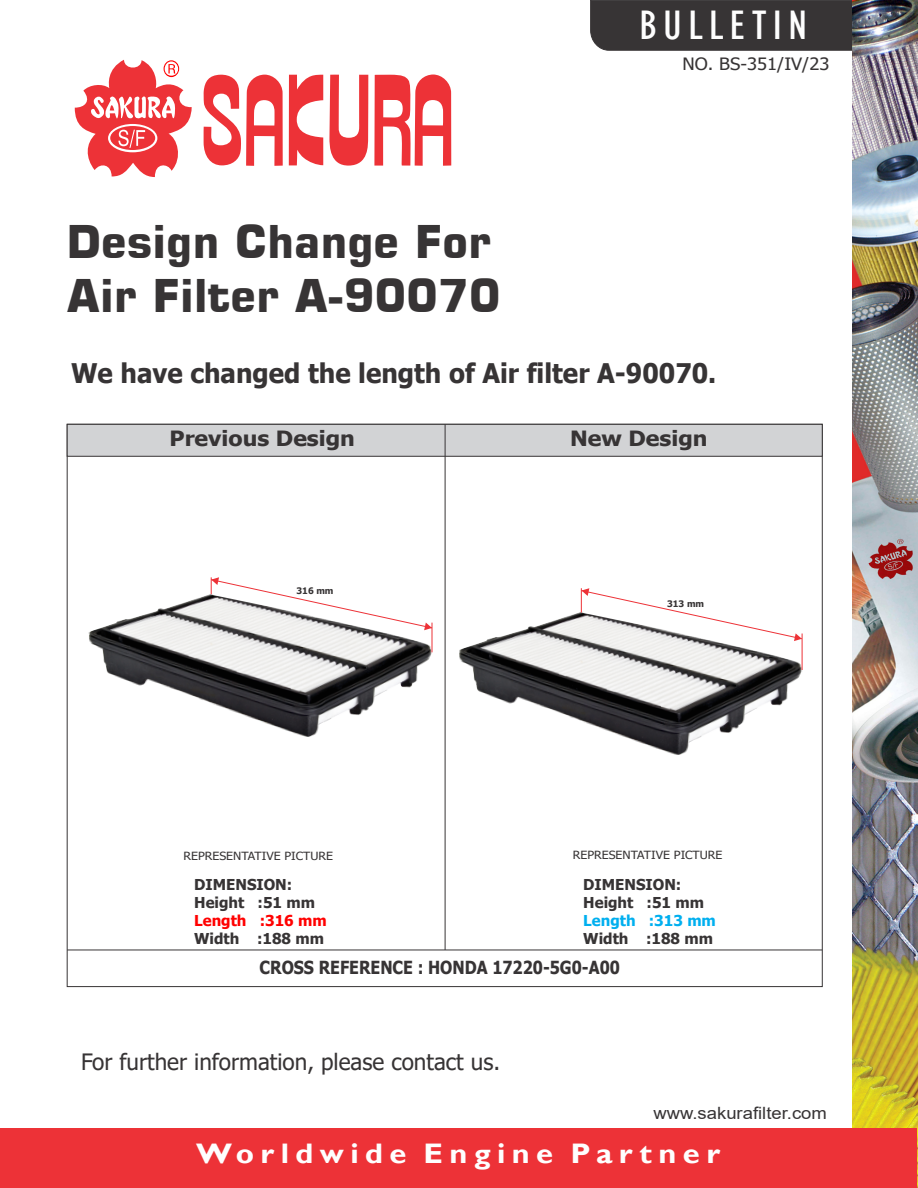
<style>
.page{position:relative;width:918px;height:1188px;background:#fff}
.page>*{position:absolute;margin:0;border:0;box-sizing:border-box;transform-origin:0 0}
.t1{font:700 45px/54.2px "Square 721 BT";color:#373435}
.t2{font:condensed 42.3px "Gill Sans";letter-spacing:.135em;color:#fefefe;scale:1.09 1}
.t3{font:700 28.2px "Gill Sans";letter-spacing:.21em;color:#fefefe;scale:1.09 1}
.t4{font:700 27px "Tahoma";color:#373435;scale:.96 1}
.t5{font:22.5px "Tahoma";color:#373435}
.t6{font:700 21px "Tahoma";color:#373435;scale:1.09 1}
.t7{font:700 18px "Tahoma";color:#373435;scale:.88 1}
.t8{font:16.95px "Arial";color:#373435;scale:1.09 1}
.t9{font:16.95px "Tahoma";color:#373435;scale:1.09 1}
.t10{font:700 15px/18.1px "Tahoma";color:#373435}
.t11{font:700 15px "Tahoma";color:#f00}
.t12{font:700 15px "Tahoma";color:#00afef}
.t13{font:11.25px "Tahoma";color:#373435;scale:1.09 1}
.t14{font:700 9px "Tahoma";color:#373435}
</style>
<div class="page">
<div style="left:590px;top:0;width:263px;height:51px;background:#373435"></div>
<img style="left:853px;top:0;width:65px;height:1188px">
<div style="left:0;top:1128px;width:917px;height:60px;background:#ed3237"></div>
<svg style="left:67px;top:424px;width:756px;height:33px;background:#c9c9cb"></svg>
<svg style="left:75px;top:60px;width:117px;height:117px"></svg>
<svg style="left:289px;top:75px;width:34px;height:90px"></svg>
<svg style="left:204px;top:74px;width:79px;height:92px"></svg>
<svg style="left:329px;top:75px;width:122px;height:91px"></svg>
<hr style="left:445px;top:424px;width:1px;height:526px;background:#373435">
<hr style="left:67px;top:950px;width:755px;height:1px;background:#373435">
<img style="left:89px;top:594px;width:343px;height:143px">
<img style="left:459px;top:612px;width:343px;height:143px">
<hr style="left:802px;top:634px;width:1px;height:36px;background:#ed3237">
<svg style="left:211px;top:577px;width:222px;height:75px"></svg>
<svg style="left:581px;top:588px;width:221px;height:53px"></svg>
<h2 class="t2" style="left:639px;top:10px;width:156px">BULLETIN</h2>
<h1 class="t1" style="left:67px;top:219px;width:436px">Design Change For<br>Air Filter A-90070</h1>
<p class="t9" style="left:683px;top:57px;width:136px">NO. BS-351/IV/23</p>
<h3 class="t4" style="left:71px;top:363px;width:674px">We have changed the length of Air filter A-90070.</h3>
<h3 class="t6" style="left:170px;top:430px;width:172px">Previous Design</h3>
<h3 class="t6" style="left:570px;top:430px;width:128px">New Design</h3>
<p class="t14" style="left:297px;top:587px;width:39px">316 mm</p>
<p class="t14" style="left:667px;top:600px;width:39px">313 mm</p>
<p class="t13" style="left:183px;top:851px;width:139px">REPRESENTATIVE PICTURE</p>
<p class="t13" style="left:573px;top:851px;width:139px">REPRESENTATIVE PICTURE</p>
<p class="t10" style="left:583px;top:876px;width:122px">DIMENSION:<br>Height :51 mm</p>
<p class="t12" style="left:583px;top:914px;width:134px">Length :313 mm</p>
<p class="t10" style="left:583px;top:931px;width:131px">Width :188 mm</p>
<p class="t7" style="left:260px;top:960px;width:411px">CROSS REFERENCE : HONDA 17220-5G0-A00</p>
<p class="t10" style="left:194px;top:876px;width:122px">DIMENSION:<br>Height :51 mm</p>
<p class="t11" style="left:194px;top:914px;width:134px">Length :316 mm</p>
<p class="t10" style="left:194px;top:931px;width:131px">Width :188 mm</p>
<h3 class="t5" style="left:81px;top:1053px;width:421px">For further information, please contact us.</h3>
<p class="t8" style="left:653px;top:1107px;width:161px">www.sakurafilter.com</p>
<h3 class="t3" style="left:196px;top:1143px;width:482px">Worldwide Engine Partner</h3>
</div>
